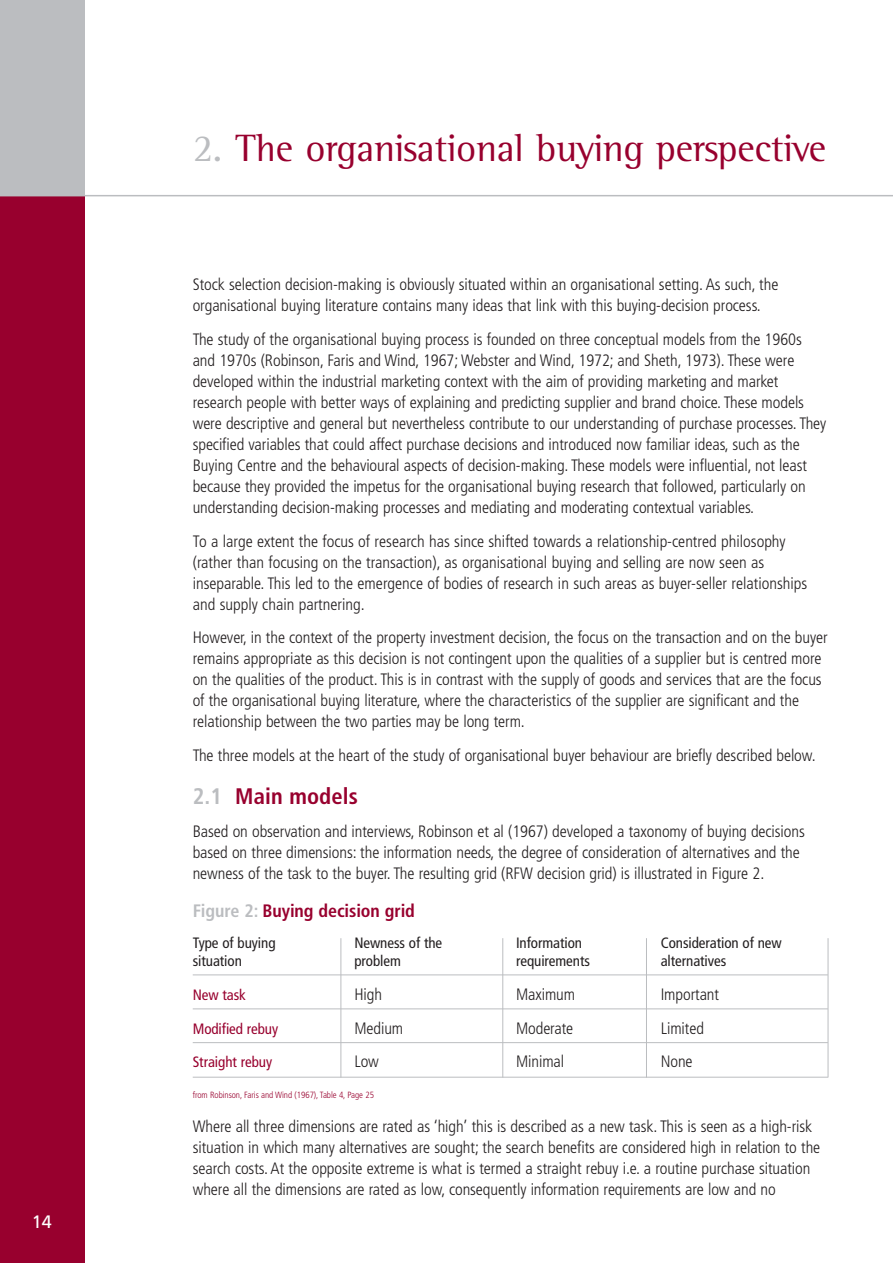
<style>
.page{position:relative;width:893px;height:1263px;background:#fff}
.page>*{position:absolute;margin:0;border:0;box-sizing:border-box;transform-origin:0 0}
.t1{font:39px "Rotis Semi Serif";letter-spacing:-.01em;color:#98002e}
.t2{font:700 condensed 22.5px "Frutiger";letter-spacing:.005em;color:#98002e}
.t3{font:700 condensed 18px "Frutiger";letter-spacing:-.005em;color:#98002e}
.t4{font:18px "Frutiger";color:#fff}
.t5{font:300 condensed 16.5px/21px "Frutiger";letter-spacing:-.005em;color:#231f20}
.t6{font:condensed 15px "Frutiger";letter-spacing:-.005em;color:#231f20}
.t7{font:condensed 15px "Frutiger";letter-spacing:-.005em;color:#98002e}
.t8{font:300 condensed 9px "Frutiger";letter-spacing:-.005em;color:#98002e}
.s1{color:#bbbdc0}
</style>
<div class="page">
<div style="left:0;top:0;width:85px;height:1263px;background:#bbbdc0"></div>
<div style="left:0;top:196px;width:85px;height:1067px;background:#98002e"></div>
<hr style="left:0;top:195px;width:892px;height:1px;background:#bbbdc0">
<hr style="left:193px;top:975px;width:634px;height:1px;background:#bbbdc0">
<hr style="left:193px;top:1009px;width:634px;height:1px;background:#bbbdc0">
<hr style="left:193px;top:1042px;width:634px;height:1px;background:#bbbdc0">
<hr style="left:193px;top:1077px;width:634px;height:1px;background:#bbbdc0">
<hr style="left:340px;top:938px;width:1px;height:140px;background:#bbbdc0">
<hr style="left:502px;top:938px;width:1px;height:140px;background:#bbbdc0">
<hr style="left:646px;top:938px;width:1px;height:140px;background:#bbbdc0">
<hr style="left:827px;top:938px;width:1px;height:140px;background:#bbbdc0">
<p class="t4" style="left:32px;top:1215px;width:22px">14</p>
<h1 class="t1" style="left:193px;top:134px;width:635px"><span class="s1">2.</span> The organisational buying perspective</h1>
<p class="t5" style="left:193px;top:275px;width:587px">Stock selection decision-making is obviously situated within an organisational setting. As such, the organisational buying literature contains many ideas that link with this buying-decision process.</p>
<p class="t5" style="left:193px;top:330px;width:635px">The study of the organisational buying process is founded on three conceptual models from the 1960s and 1970s (Robinson, Faris and Wind, 1967; Webster and Wind, 1972; and Sheth, 1973). These were developed within the industrial marketing context with the aim of providing marketing and market research people with better ways of explaining and predicting supplier and brand choice. These models were descriptive and general but nevertheless contribute to our understanding of purchase processes. They specified variables that could affect purchase decisions and introduced now familiar ideas, such as the Buying Centre and the behavioural aspects of decision-making. These models were influential, not least because they provided the impetus for the organisational buying research that followed, particularly on understanding decision-making processes and mediating and moderating contextual variables.</p>
<p class="t5" style="left:193px;top:532px;width:616px">To a large extent the focus of research has since shifted towards a relationship-centred philosophy (rather than focusing on the transaction), as organisational buying and selling are now seen as inseparable. This led to the emergence of bodies of research in such areas as buyer-seller relationships and supply chain partnering.</p>
<p class="t5" style="left:193px;top:628px;width:636px">However, in the context of the property investment decision, the focus on the transaction and on the buyer remains appropriate as this decision is not contingent upon the qualities of a supplier but is centred more on the qualities of the product. This is in contrast with the supply of goods and services that are the focus of the organisational buying literature, where the characteristics of the supplier are significant and the relationship between the two parties may be long term.</p>
<p class="t5" style="left:193px;top:746px;width:624px">The three models at the heart of the study of organisational buyer behaviour are briefly described below.</p>
<h2 class="t2" style="left:193px;top:787px;width:167px"><span class="s1">2.1</span> Main models</h2>
<p class="t5" style="left:193px;top:822px;width:613px">Based on observation and interviews, Robinson et al (1967) developed a taxonomy of buying decisions based on three dimensions: the information needs, the degree of consideration of alternatives and the newness of the task to the buyer. The resulting grid (RFW decision grid) is illustrated in Figure 2.</p>
<p class="t3" style="left:193px;top:904px;width:224px"><span class="s1">Figure 2:</span> Buying decision grid</p>
<p class="t6" style="left:193px;top:937px;width:84px">Type of buying</p>
<p class="t6" style="left:354px;top:937px;width:89px">Newness of the</p>
<p class="t6" style="left:516px;top:937px;width:67px">Information</p>
<p class="t6" style="left:660px;top:937px;width:122px">Consideration of new</p>
<p class="t6" style="left:193px;top:955px;width:51px">situation</p>
<p class="t6" style="left:354px;top:955px;width:48px">problem</p>
<p class="t6" style="left:516px;top:955px;width:75px">requirements</p>
<p class="t6" style="left:660px;top:955px;width:67px">alternatives</p>
<p class="t7" style="left:193px;top:989px;width:55px">New task</p>
<p class="t5" style="left:354px;top:985px;width:29px">High</p>
<p class="t5" style="left:516px;top:985px;width:61px">Maximum</p>
<p class="t5" style="left:660px;top:985px;width:60px">Important</p>
<p class="t7" style="left:193px;top:1022px;width:87px">Modified rebuy</p>
<p class="t5" style="left:354px;top:1019px;width:50px">Medium</p>
<p class="t5" style="left:516px;top:1019px;width:59px">Moderate</p>
<p class="t5" style="left:660px;top:1019px;width:45px">Limited</p>
<p class="t7" style="left:193px;top:1056px;width:81px">Straight rebuy</p>
<p class="t5" style="left:354px;top:1052px;width:26px">Low</p>
<p class="t5" style="left:516px;top:1052px;width:50px">Minimal</p>
<p class="t5" style="left:660px;top:1052px;width:33px">None</p>
<p class="t8" style="left:193px;top:1091px;width:183px">from Robinson, Faris and Wind (1967), Table 4, Page 25</p>
<p class="t5" style="left:193px;top:1117px;width:629px">Where all three dimensions are rated as ‘high’ this is described as a new task. This is seen as a high-risk situation in which many alternatives are sought; the search benefits are considered high in relation to the search costs. At the opposite extreme is what is termed a straight rebuy i.e. a routine purchase situation where all the dimensions are rated as low, consequently information requirements are low and no</p>
</div>
